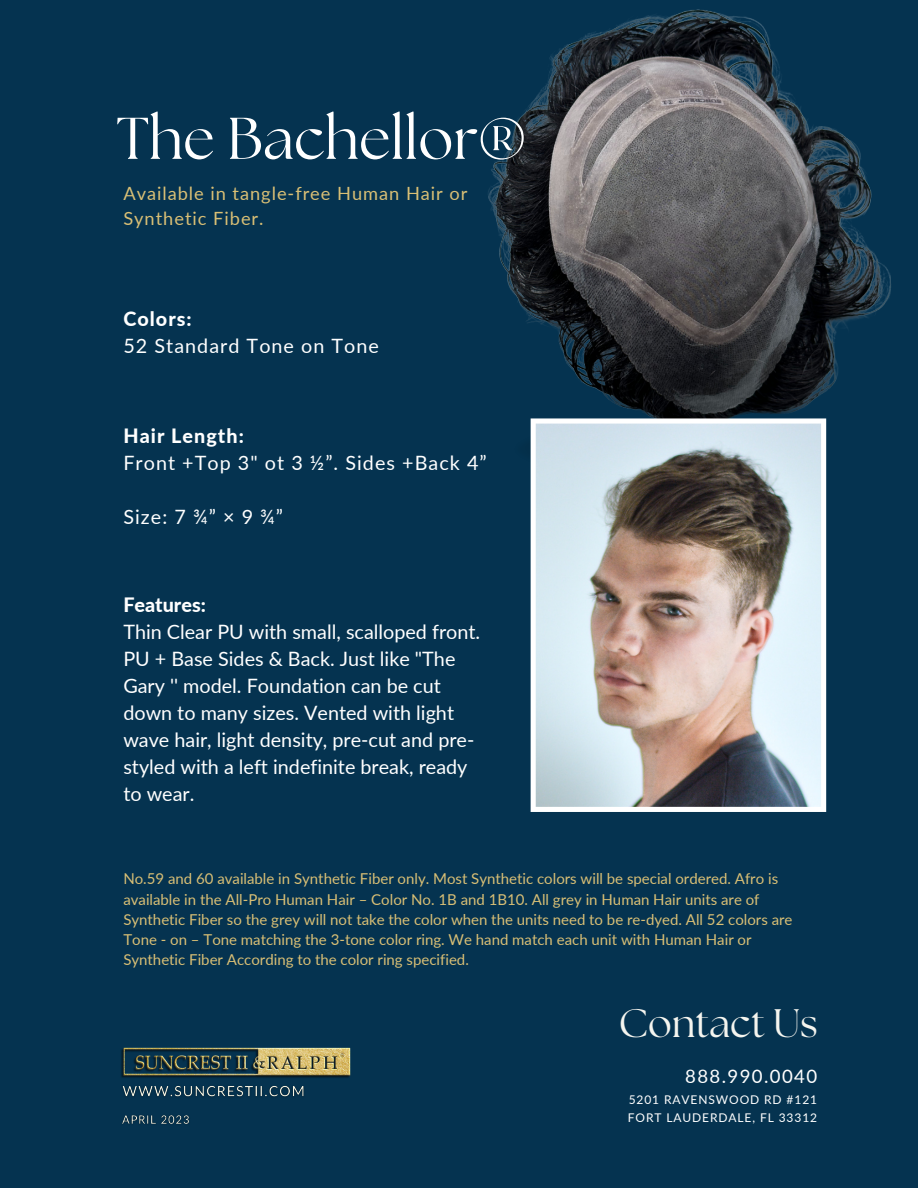
<style>
.page{position:relative;width:918px;height:1188px;background:#053350}
.page>*{position:absolute;margin:0;border:0;box-sizing:border-box;transform-origin:0 0}
.t1{font:58.65px "The Seasons";color:#fff}
.t2{font:39.75px "The Seasons";color:#f5f5ef}
.t3{font:19.8px/27px "Lato";color:#fff}
.t4{font:19.8px "Lato";letter-spacing:.055em;color:#fff}
.t5{font:800 19.8px "Lato";letter-spacing:.055em;color:#fff}
.t6{font:800 19.8px "Lato";color:#fff}
.t7{font:18.6px "Lato";letter-spacing:.075em;color:#fff}
.t8{font:18.3px/24.8px "Lato";letter-spacing:.055em;color:#d9bf75}
.t9{font:15px/20.2px "Lato";color:#d9bf75}
.t10{font:12px/18px "Lato";letter-spacing:.075em;color:#fff}
</style>
<div class="page">
<img style="left:488px;top:9px;width:403px;height:428px">
<img style="left:513px;top:422px;width:18px;height:55px">
<img style="left:531px;top:418px;width:295px;height:394px">
<img style="left:121px;top:1047px;width:230px;height:31px">
<img style="left:122px;top:1086px;width:182px;height:11px">
<img style="left:122px;top:1115px;width:67px;height:9px">
<p class="t1" style="left:116px;top:112px;width:411px">The Bachellor®</p>
<p class="t8" style="left:123px;top:181px;width:346px">Available in tangle-free Human Hair or<br>Synthetic Fiber.</p>
<p class="t5" style="left:123px;top:306px;width:70px">Colors:</p>
<p class="t4" style="left:123px;top:333px;width:257px">52 Standard Tone on Tone</p>
<p class="t5" style="left:123px;top:424px;width:122px">Hair Length:</p>
<p class="t4" style="left:123px;top:451px;width:365px">Front +Top 3" ot 3 ½”. Sides +Back 4”</p>
<p class="t3" style="left:123px;top:503px;width:161px">Size: 7 ¾” × 9 ¾”</p>
<p class="t6" style="left:123px;top:593px;width:84px">Features:</p>
<p class="t3" style="left:123px;top:618px;width:358px">Thin Clear PU with small, scalloped front.<br>PU + Base Sides &amp; Back. Just like "The Gary '' model. Foundation can be cut down to many sizes. Vented with light wave hair, light density, pre-cut and pre&shy;styled with a left indefinite break, ready to wear.</p>
<p class="t9" style="left:123px;top:868px;width:671px">No.59 and 60 available in Synthetic Fiber only. Most Synthetic colors will be special ordered. Afro is available in the All-Pro Human Hair – Color No. 1B and 1B10. All grey in Human Hair units are of Synthetic Fiber so the grey will not take the color when the units need to be re-dyed. All 52 colors are Tone - on – Tone matching the 3-tone color ring. We hand match each unit with Human Hair or Synthetic Fiber According to the color ring specified.</p>
<p class="t2" style="left:619px;top:1005px;width:200px">Contact Us</p>
<p class="t7" style="left:685px;top:1064px;width:134px">888.990.0040</p>
<p class="t10" style="left:628px;top:1091px;width:191px">5201 RAVENSWOOD RD #121<br>FORT LAUDERDALE, FL 33312</p>
</div>
